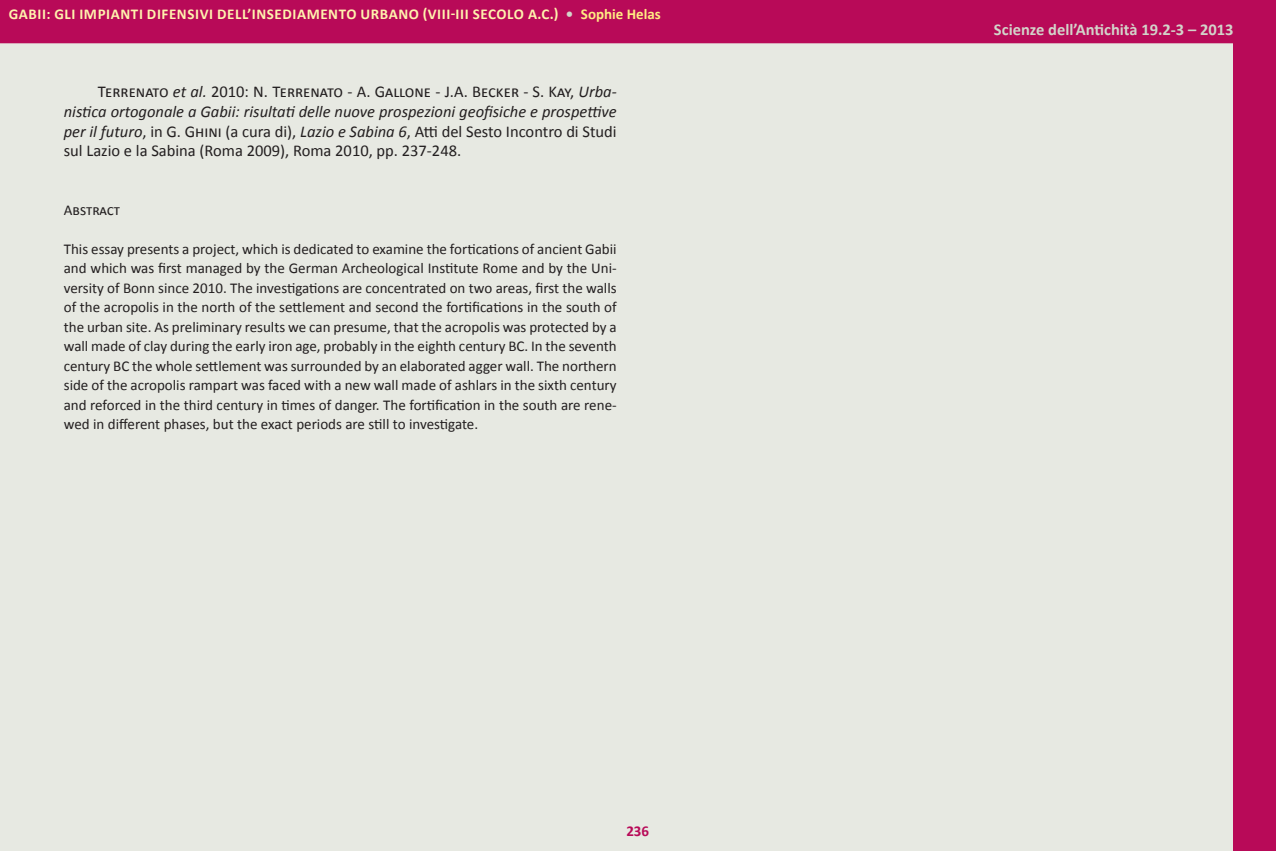
<style>
.page{position:relative;width:1276px;height:851px;background:#fff}
.page>*{position:absolute;margin:0;border:0;box-sizing:border-box;transform-origin:0 0}
.Rientro_corpo_del_te{font:16.5px/19.5px "Calibri";color:#231f20;text-align:justify}
.t1{font:700 16.5px "Calibri";color:#d3d4ca}
.Normale{font:15px/19.5px "Calibri";color:#231f20;text-align:justify}
.t2{font:700 15px "Calibri";letter-spacing:.04em;color:#fff2ad}
.Rientro_corpo_del_te-2{font:15px "Calibri";color:#231f20}
.t3{font:700 15px "Calibri";color:#b80a58}
.s1{color:#d3d4ca}
.s2{color:#ffec82}
.s3{font-style:italic}
</style>
<div class="page">
<div style="left:0;top:0;width:1276px;height:850px;background:#e7e9e2"></div>
<div style="left:1233px;top:0;width:43px;height:850px;background:#b80a58"></div>
<div style="left:0;top:0;width:1233px;height:43px;background:#b80a58"></div>
<p class="t2" style="left:9px;top:4px;width:653px">GABII: GLI IMPIANTI DIFENSIVI DELL’INSEDIAMENTO URBANO (VIII-III SECOLO A.C.) <span class="s1">•</span> <span class="s2">Sophie Helas</span></p>
<p class="Rientro_corpo_del_te" style="left:64px;top:82px;width:554px;text-indent:34px">Terrenato <span class="s3">et al.</span> 2010: N. Terrenato - A. Gallone - J.A. Becker - S. Kay, <span class="s3">Urba&shy;nistica ortogonale a Gabii: risultati delle nuove prospezioni geofisiche e prospettive per il futuro</span>, in G. Ghini (a cura di), <span class="s3">Lazio e Sabina 6</span>, Atti del Sesto Incontro di Studi sul Lazio e la Sabina (Roma 2009), Roma 2010, pp. 237-248.</p>
<p class="Rientro_corpo_del_te-2" style="left:64px;top:200px;width:58px">Abstract</p>
<p class="Normale" style="left:64px;top:239px;width:554px">This essay presents a project, which is dedicated to examine the fortications of ancient Gabii and which was first managed by the German Archeological Institute Rome and by the Uni&shy;versity of Bonn since 2010. The investigations are concentrated on two areas, first the walls of the acropolis in the north of the settlement and second the fortifications in the south of the urban site. As preliminary results we can presume, that the acropolis was protected by a wall made of clay during the early iron age, probably in the eighth century BC. In the seventh century BC the whole settlement was surrounded by an elaborated agger wall. The northern side of the acropolis rampart was faced with a new wall made of ashlars in the sixth century and reforced in the third century in times of danger. The fortification in the south are rene&shy;wed in different phases, but the exact periods are still to investigate.</p>
<p class="t3" style="left:626px;top:821px;width:24px">236</p>
<p class="t1" style="left:994px;top:18px;width:241px">Scienze dell’Antichità 19.2-3 – 2013</p>
</div>
